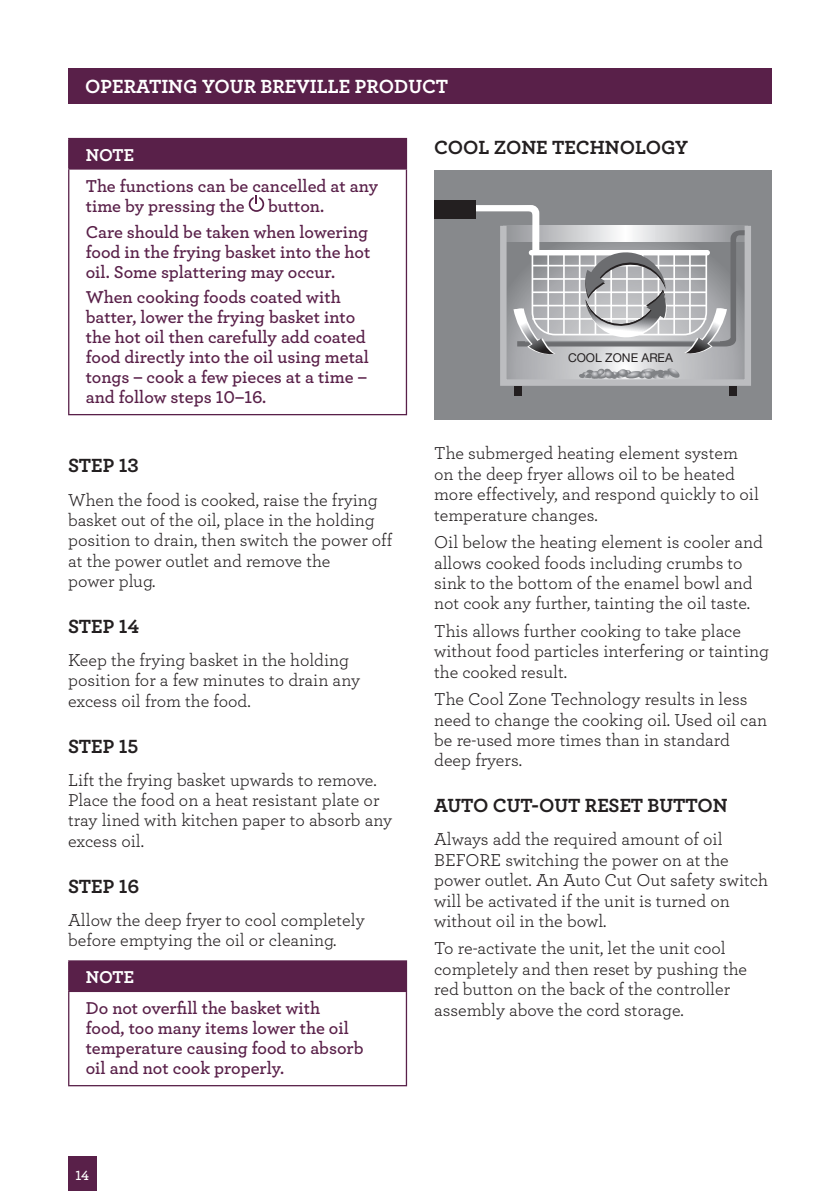
<style>
.page{position:relative;width:840px;height:1191px;background:#fff}
.page>*{position:absolute;margin:0;border:0;box-sizing:border-box;transform-origin:0 0}
.t1{font:20px "Archer Bold LF";letter-spacing:-.01em;color:#231f20}
.t2{font:20px "Archer Bold LF";color:#fff}
.t3{font:18px/20.4px "Archer Book LF";color:#231f20}
.t4{font:18px/20px "Archer Semibold LF";color:#592049}
.t5{font:18px "Archer Bold LF";color:#fff}
.t6{font:14px "Archer Semibold LF";color:#fff}
.t7{font:12.2px "Helvetica Neue";color:#231f20}
</style>
<div class="page">
<div style="left:68px;top:1157px;width:28px;height:34px;background:#592049"></div>
<div style="left:68px;top:68px;width:703px;height:36px;background:#592049"></div>
<div style="left:69px;top:139px;width:337px;height:30px;background:#592049"></div>
<svg style="left:68px;top:139px;width:1px;height:29px"></svg>
<hr style="left:405px;top:139px;width:2px;height:29px;background:#592049">
<hr style="left:68px;top:138px;width:339px;height:1px;background:#592049">
<hr style="left:68px;top:170px;width:1px;height:244px;background:#592049">
<hr style="left:405px;top:170px;width:2px;height:244px;background:#592049">
<hr style="left:68px;top:414px;width:339px;height:1px;background:#592049">
<hr style="left:68px;top:168px;width:339px;height:2px;background:#592049">
<svg style="left:248px;top:195px;width:16px;height:17px"></svg>
<div style="left:69px;top:961px;width:337px;height:30px;background:#592049"></div>
<svg style="left:68px;top:961px;width:1px;height:29px"></svg>
<hr style="left:405px;top:961px;width:2px;height:29px;background:#592049">
<hr style="left:68px;top:960px;width:339px;height:1px;background:#592049">
<hr style="left:68px;top:992px;width:1px;height:93px;background:#592049">
<hr style="left:405px;top:992px;width:2px;height:93px;background:#592049">
<hr style="left:68px;top:1085px;width:339px;height:1px;background:#592049">
<hr style="left:68px;top:990px;width:339px;height:2px;background:#592049">
<div style="left:434px;top:170px;width:337px;height:250px;background:#87898c"></div>
<svg style="left:507px;top:356px;width:236px;height:23px;background:#bfc0c3"></svg>
<div style="left:500px;top:223px;width:250px;height:163px;border:6px solid #bcbdc0"></div>
<div style="left:434px;top:200px;width:41px;height:19px;background:#231f20"></div>
<svg style="left:475px;top:205px;width:269px;height:151px"></svg>
<svg style="left:578px;top:368px;width:102px;height:11px"></svg>
<div style="left:513px;top:386px;width:8px;height:9px;background:#231f20"></div>
<div style="left:729px;top:386px;width:7px;height:9px;background:#231f20"></div>
<p class="t2" style="left:85px;top:73px;width:29px">OPERATING</p>
<p class="t2" style="left:202px;top:73px;width:15px">YOUR</p>
<p class="t2" style="left:260px;top:73px;width:61px">BREVILLE</p>
<p class="t2" style="left:354px;top:73px;width:15px">PRODUCT</p>
<p class="t5" style="left:86px;top:144px;width:50px">NOTE</p>
<p class="t4" style="left:86px;top:175px;width:294px">The functions can be cancelled at any time by pressing the</p>
<p class="t4" style="left:86px;top:193px;width:284px;line-height:25.6px;text-indent:182px">button.<br>Care should be taken when lowering</p>
<p class="t4" style="left:86px;top:241px;width:286px">food in the frying basket into the hot oil. Some splattering may occur.</p>
<p class="t4" style="left:86px;top:287px;width:284px">When cooking foods coated with batter, lower the frying basket into the hot oil then carefully add coated food directly into the oil using metal tongs – cook a few pieces at a time – and follow steps 10–16.</p>
<p class="t1" style="left:68px;top:453px;width:24px">STEP</p>
<p class="t1" style="left:119px;top:453px;width:22px">13</p>
<p class="t3" style="left:68px;top:489px;width:325px">When the food is cooked, raise the frying basket out of the oil, place in the holding position to drain, then switch the power off at the power outlet and remove the<br>power plug.</p>
<p class="t1" style="left:68px;top:613px;width:24px">STEP</p>
<p class="t1" style="left:119px;top:613px;width:22px">14</p>
<p class="t3" style="left:68px;top:649px;width:293px">Keep the frying basket in the holding position for a few minutes to drain any excess oil from the food.</p>
<p class="t1" style="left:68px;top:733px;width:24px">STEP</p>
<p class="t1" style="left:119px;top:733px;width:21px">15</p>
<p class="t3" style="left:68px;top:769px;width:325px">Lift the frying basket upwards to remove.<br>Place the food on a heat resistant plate or tray lined with kitchen paper to absorb any excess oil.</p>
<p class="t1" style="left:68px;top:873px;width:24px">STEP</p>
<p class="t1" style="left:119px;top:873px;width:22px">16</p>
<p class="t3" style="left:68px;top:909px;width:298px">Allow the deep fryer to cool completely before emptying the oil or cleaning.</p>
<p class="t5" style="left:86px;top:966px;width:50px">NOTE</p>
<p class="t4" style="left:86px;top:997px;width:279px">Do not overfill the basket with food, too many items lower the oil temperature causing food to absorb oil and not cook properly.</p>
<p class="t6" style="left:75px;top:1166px;width:15px">14</p>
<p class="t1" style="left:434px;top:135px;width:28px">COOL</p>
<p class="t1" style="left:493px;top:135px;width:27px">ZONE</p>
<p class="t1" style="left:552px;top:135px;width:27px">TECHNOLOG</p>
<p class="t1" style="left:674px;top:135px;width:14px">Y</p>
<p class="t7" style="left:567px;top:350px;width:106px">COOL ZONE AREA</p>
<p class="t3" style="left:434px;top:443px;width:326px">The submerged heating element system on the deep fryer allows oil to be heated more effectively, and respond quickly to oil temperature changes.</p>
<p class="t3" style="left:434px;top:531px;width:330px">Oil below the heating element is cooler and allows cooked foods including crumbs to sink to the bottom of the enamel bowl and not cook any further, tainting the oil taste.</p>
<p class="t3" style="left:434px;top:620px;width:336px">This allows further cooking to take place without food particles interfering or tainting the cooked result.</p>
<p class="t3" style="left:434px;top:688px;width:334px">The Cool Zone Technology results in less need to change the cooking oil. Used oil can be re-used more times than in standard deep fryers.</p>
<p class="t1" style="left:434px;top:793px;width:28px">AUTO</p>
<p class="t1" style="left:492px;top:793px;width:117px">CUT-OUT RESET</p>
<p class="t1" style="left:647px;top:793px;width:27px">BUTTON</p>
<p class="t3" style="left:434px;top:828px;width:335px">Always add the required amount of oil BEFORE switching the power on at the power outlet. An Auto Cut Out safety switch will be activated if the unit is turned on without oil in the bowl.</p>
<p class="t3" style="left:434px;top:937px;width:314px">To re-activate the unit, let the unit cool completely and then reset by pushing the red button on the back of the controller assembly above the cord storage.</p>
</div>
